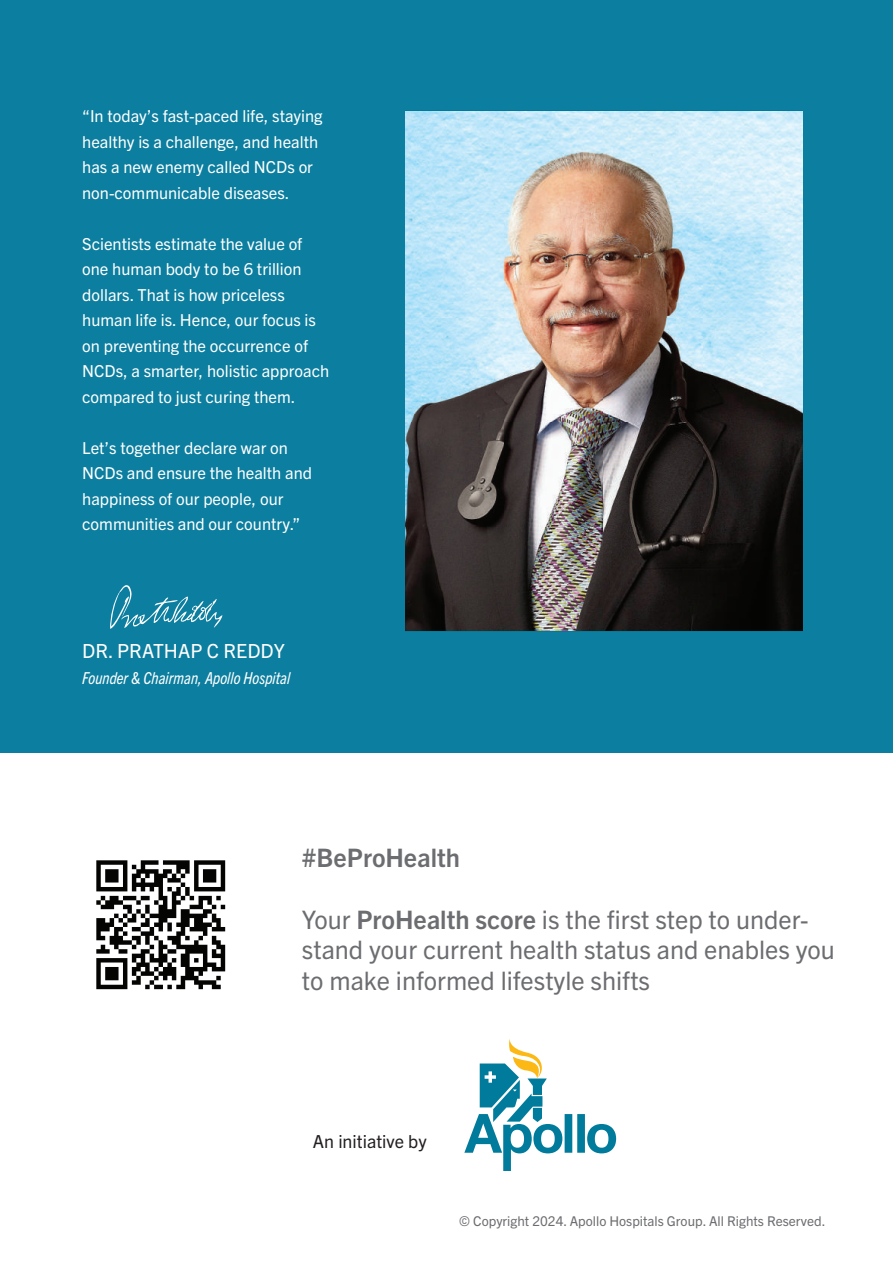
<style>
.page{position:relative;width:893px;height:1263px;background:#fff}
.page>*{position:absolute;margin:0;border:0;box-sizing:border-box;transform-origin:0 0}
.t1{font:25.5px/30.6px "Trade Gothic Next LT Pro";color:#6c6d70}
.t2{font:700 25.5px "Trade Gothic Next LT Pro";color:#6c6d70}
.t3{font:19.5px "Trade Gothic Next LT Pro";color:#fff}
.t4{font:18px "Trade Gothic Next LT Pro";color:#231f20}
.t5{font:16.5px/25.5px "Trade Gothic Next LT Pro";color:#fff}
.t6{font:italic condensed 16.5px "Trade Gothic Next LT Pro";color:#fff}
.t7{font:13.5px "Trade Gothic Next LT Pro";color:#6c6d70}
.s1{font-weight:700}
</style>
<div class="page">
<div style="left:0;top:0;width:893px;height:753px;background:#0c7e9f"></div>
<img style="left:405px;top:111px;width:397px;height:519px">
<svg style="left:110px;top:585px;width:112px;height:44px"></svg>
<svg style="left:464px;top:1039px;width:152px;height:132px"></svg>
<img style="left:96px;top:860px;width:130px;height:130px">
<p class="t5" style="left:82px;top:103px;width:242px">“In today’s fast-paced life, staying healthy is a challenge, and health has a new enemy called NCDs or non-communicable diseases.</p>
<p class="t5" style="left:82px;top:230px;width:249px">Scientists estimate the value of one human body to be 6 trillion dollars. That is how priceless human life is. Hence, our focus is on preventing the occurrence of<br>NCDs, a smarter, holistic approach compared to just curing them.</p>
<p class="t5" style="left:82px;top:434px;width:231px">Let’s together declare war on<br>NCDs and ensure the health and happiness of our people, our communities and our country.”</p>
<p class="t3" style="left:82px;top:637px;width:204px">DR. PRATHAP C REDDY</p>
<p class="t6" style="left:82px;top:666px;width:210px">Founder &amp; Chairman, Apollo Hospital</p>
<h1 class="t2" style="left:302px;top:840px;width:160px">#BeProHealth</h1>
<h1 class="t1" style="left:302px;top:902px;width:534px">Your <span class="s1">ProHealth score</span> is the first step to under&shy;stand your current health status and enables you to make informed lifestyle shifts</h1>
<p class="t4" style="left:313px;top:1129px;width:115px">An initiative by</p>
<p class="t7" style="left:459px;top:1211px;width:368px">© Copyright 2024. Apollo Hospitals Group. All Rights Reserved.</p>
</div>
